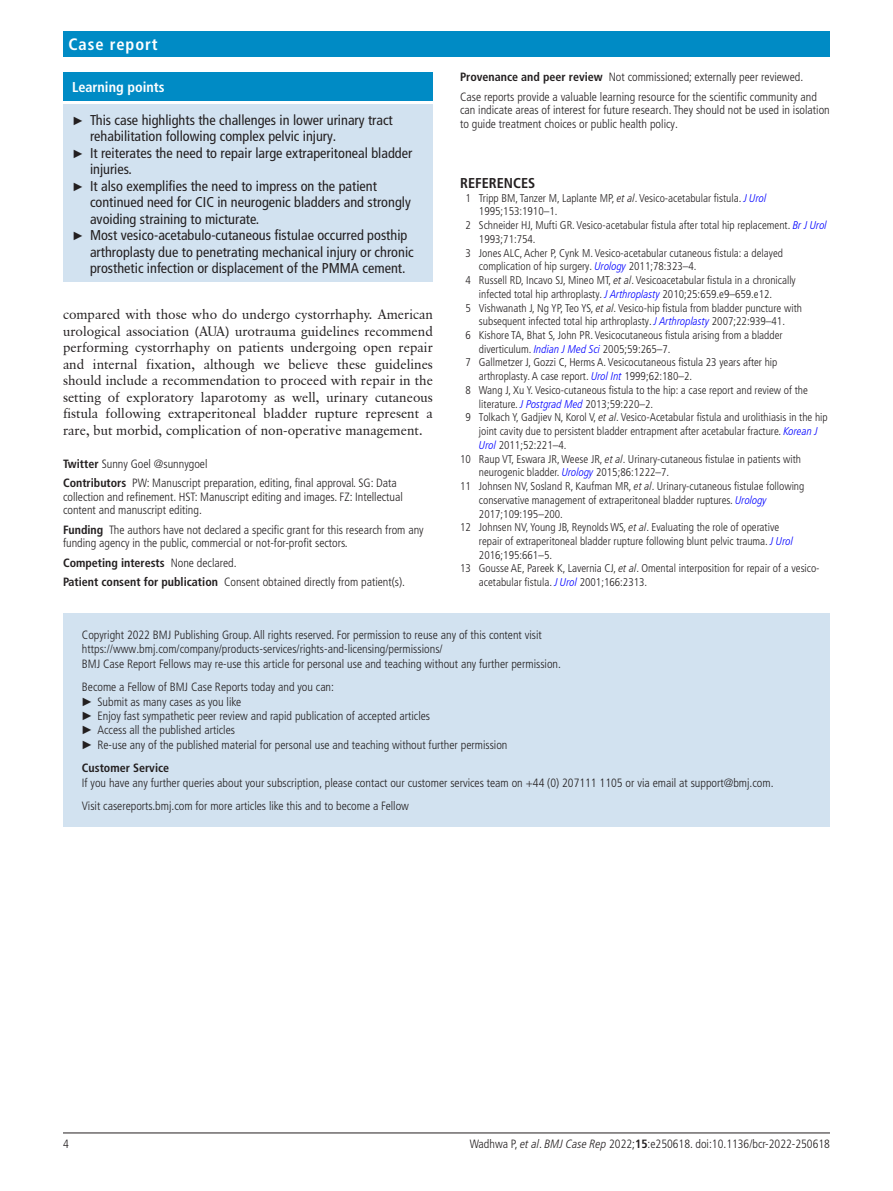
<style>
.page{position:relative;width:893px;height:1191px;background:#fff}
.page>*{position:absolute;margin:0;border:0;box-sizing:border-box;transform-origin:0 0}
.t1{font:700 condensed 16.5px "Frutiger LT Pro";letter-spacing:.055em;color:#fff}
.t2{font:condensed 14.25px "Frutiger LT Pro";color:#231f20}
.t3{font:700 condensed 14.25px "Frutiger LT Pro";color:#fff}
.t4{font:700 condensed 14.25px "Frutiger LT Std";color:#231f20}
.t5{font:13.5px/16.5px "Classical Garamond BT";color:#231f20;text-align:justify}
.t6{font:300 condensed 12px/14.4px "Frutiger LT Pro";color:#231f20}
.t7{font:700 condensed 12px "Frutiger LT Pro";color:#231f20}
.t8{font:300 condensed 11.25px "Frutiger LT Pro";color:#231f20}
.s1{font-family:"Arial";font-stretch:normal;font-size:12px}
.s2{font-weight:700}
.s3{font-style:italic}
.s4{font-style:italic;color:#00f}
.s5{font-family:"Arial";font-weight:400;font-stretch:normal}
</style>
<div class="page">
<hr style="left:63px;top:1132px;width:767px;height:1px;background:#231f20">
<div style="left:63px;top:31px;width:767px;height:25px;background:#008bc5"></div>
<div style="left:63px;top:72px;width:370px;height:29px;background:#008bc5"></div>
<div style="left:63px;top:105px;width:370px;height:177px;background:#d2e2f0"></div>
<div style="left:63px;top:613px;width:767px;height:213px;background:#d2e2f0"></div>
<h1 class="t1" style="left:69px;top:34px;width:91px">Case report</h1>
<p class="t3" style="left:72px;top:78px;width:94px">Learning points</p>
<p class="t2" style="left:72px;top:111px;width:322px"><span class="s1">►</span> This case highlights the challenges in lower urinary tract</p>
<p class="t2" style="left:90px;top:128px;width:248px">rehabilitation following complex pelvic injury.</p>
<p class="t2" style="left:72px;top:144px;width:342px"><span class="s1">►</span> It reiterates the need to repair large extraperitoneal bladder</p>
<p class="t2" style="left:90px;top:161px;width:43px">injuries.</p>
<p class="t2" style="left:72px;top:177px;width:306px"><span class="s1">►</span> It also exemplifies the need to impress on the patient</p>
<p class="t2" style="left:90px;top:194px;width:322px">continued need for CIC in neurogenic bladders and strongly</p>
<p class="t2" style="left:90px;top:210px;width:171px">avoiding straining to micturate.</p>
<p class="t2" style="left:72px;top:227px;width:337px"><span class="s1">►</span> Most vesico-acetabulo-cutaneous fistulae occurred posthip</p>
<p class="t2" style="left:90px;top:243px;width:325px">arthroplasty due to penetrating mechanical injury or chronic</p>
<p class="t2" style="left:90px;top:260px;width:317px">prosthetic infection or displacement of the PMMA cement.</p>
<p class="t5" style="left:63px;top:306px;width:371px">compared with those who do undergo cystorrhaphy. American urological association (AUA) urotrauma guidelines recommend performing cystorrhaphy on patients undergoing open repair and internal fixation, although we believe these guidelines should include a recommendation to proceed with repair in the setting of exploratory laparotomy as well, urinary cutaneous fistula following extraperitoneal bladder rupture represent a rare, but morbid, complication of non-operative management.</p>
<p class="t6" style="left:63px;top:454px;width:335px;line-height:19.5px"><span class="s2">Twitter</span> Sunny Goel @sunnygoel<br><span class="s2">Contributors</span> PW: Manuscript preparation, editing, final approval. SG: Data</p>
<p class="t6" style="left:63px;top:490px;width:341px;line-height:13.5px">collection and refinement. HST: Manuscript editing and images. FZ: Intellectual content and manuscript editing.</p>
<p class="t6" style="left:63px;top:523px;width:362px;line-height:13.5px"><span class="s2">Funding</span> The authors have not declared a specific grant for this research from any funding agency in the public, commercial or not-for-profit sectors.</p>
<p class="t6" style="left:63px;top:553px;width:344px;line-height:19.5px"><span class="s2">Competing interests</span> None declared.<br><span class="s2">Patient consent for publication</span> Consent obtained directly from patient(s).</p>
<p class="t6" style="left:460px;top:67px;width:358px;line-height:19.8px"><span class="s2">Provenance and peer review</span> Not commissioned; externally peer reviewed.<br>Case reports provide a valuable learning resource for the scientific community and</p>
<p class="t6" style="left:460px;top:104px;width:371px;line-height:13.8px">can indicate areas of interest for future research. They should not be used in isolation to guide treatment choices or public health policy.</p>
<p class="t4" style="left:460px;top:175px;width:77px">REFERENCES</p>
<p class="t8" style="left:465px;top:191px;width:302px">1 Tripp BM, Tanzer M, Laplante MP, <span class="s3">et al</span>. Vesico-acetabular fistula. <span class="s4">J Urol</span></p>
<p class="t8" style="left:479px;top:205px;width:80px">1995;153:1910–1.</p>
<p class="t8" style="left:465px;top:219px;width:363px">2 Schneider HJ, Mufti GR. Vesico-acetabular fistula after total hip replacement. <span class="s4">Br J Urol</span></p>
<p class="t8" style="left:479px;top:232px;width:58px">1993;71:754.</p>
<p class="t8" style="left:465px;top:246px;width:319px">3 Jones ALC, Acher P, Cynk M. Vesico-acetabular cutaneous fistula: a delayed</p>
<p class="t8" style="left:479px;top:260px;width:219px">complication of hip surgery. <span class="s4">Urology</span> 2011;78:323–4.</p>
<p class="t8" style="left:465px;top:274px;width:332px">4 Russell RD, Incavo SJ, Mineo MT, <span class="s3">et al</span>. Vesicoacetabular fistula in a chronically</p>
<p class="t8" style="left:479px;top:287px;width:295px">infected total hip arthroplasty. <span class="s4">J Arthroplasty</span> 2010;25:659.e9–659.e12.</p>
<p class="t8" style="left:465px;top:301px;width:338px">5 Vishwanath J, Ng YP, Teo YS, <span class="s3">et al</span>. Vesico-hip fistula from bladder puncture with</p>
<p class="t8" style="left:479px;top:315px;width:308px">subsequent infected total hip arthroplasty. <span class="s4">J Arthroplasty</span> 2007;22:939–41.</p>
<p class="t8" style="left:465px;top:329px;width:319px">6 Kishore TA, Bhat S, John PR. Vesicocutaneous fistula arising from a bladder</p>
<p class="t8" style="left:479px;top:342px;width:193px">diverticulum. <span class="s4">Indian J Med Sci</span> 2005;59:265–7.</p>
<p class="t8" style="left:465px;top:356px;width:313px">7 Gallmetzer J, Gozzi C, Herms A. Vesicocutaneous fistula 23 years after hip</p>
<p class="t8" style="left:479px;top:370px;width:215px">arthroplasty. A case report. <span class="s4">Urol Int</span> 1999;62:180–2.</p>
<p class="t8" style="left:465px;top:383px;width:344px">8 Wang J, Xu Y. Vesico-cutaneous fistula to the hip: a case report and review of the</p>
<p class="t8" style="left:479px;top:397px;width:176px">literature. <span class="s4">J Postgrad Med</span> 2013;59:220–2.</p>
<p class="t8" style="left:465px;top:411px;width:364px">9 Tolkach Y, Gadjiev N, Korol V, <span class="s3">et al</span>. Vesico-Acetabular fistula and urolithiasis in the hip</p>
<p class="t8" style="left:479px;top:425px;width:340px">joint cavity due to persistent bladder entrapment after acetabular fracture. <span class="s4">Korean J</span></p>
<p class="t8" style="left:479px;top:438px;width:89px"><span class="s4">Urol</span> 2011;52:221–4.</p>
<p class="t8" style="left:460px;top:452px;width:342px">10 Raup VT, Eswara JR, Weese JR, <span class="s3">et al</span>. Urinary-cutaneous fistulae in patients with</p>
<p class="t8" style="left:479px;top:466px;width:192px">neurogenic bladder. <span class="s4">Urology</span> 2015;86:1222–7.</p>
<p class="t8" style="left:460px;top:480px;width:346px">11 Johnsen NV, Sosland R, Kaufman MR, <span class="s3">et al</span>. Urinary-cutaneous fistulae following</p>
<p class="t8" style="left:479px;top:493px;width:289px">conservative management of extraperitoneal bladder ruptures. <span class="s4">Urology</span></p>
<p class="t8" style="left:479px;top:507px;width:85px">2017;109:195–200.</p>
<p class="t8" style="left:460px;top:521px;width:321px">12 Johnsen NV, Young JB, Reynolds WS, <span class="s3">et al</span>. Evaluating the role of operative</p>
<p class="t8" style="left:479px;top:534px;width:315px">repair of extraperitoneal bladder rupture following blunt pelvic trauma. <span class="s4">J Urol</span></p>
<p class="t8" style="left:479px;top:548px;width:75px">2016;195:661–5.</p>
<p class="t8" style="left:460px;top:562px;width:361px">13 Gousse AE, Pareek K, Lavernia CJ, <span class="s3">et al</span>. Omental interposition for repair of a vesico-</p>
<p class="t8" style="left:479px;top:576px;width:170px">acetabular fistula. <span class="s4">J Urol</span> 2001;166:2313.</p>
<p class="t6" style="left:82px;top:628px;width:481px">Copyright 2022 BMJ Publishing Group. All rights reserved. For permission to reuse any of this content visit https://www.bmj.com/company/products-services/rights-and-licensing/permissions/<br>BMJ Case Report Fellows may re-use this article for personal use and teaching without any further permission.</p>
<p class="t6" style="left:81px;top:680px;width:428px">Become a Fellow of BMJ Case Reports today and you can:<br><span class="s5">►</span> Submit as many cases as you like<br><span class="s5">►</span> Enjoy fast sympathetic peer review and rapid publication of accepted articles<br><span class="s5">►</span> Access all the published articles<br><span class="s5">►</span> Re-use any of the published material for personal use and teaching without further permission</p>
<p class="t7" style="left:82px;top:761px;width:89px">Customer Service</p>
<p class="t6" style="left:82px;top:771px;width:693px;line-height:23.4px">If you have any further queries about your subscription, please contact our customer services team on +44 (0) 207111 1105 or via email at support@bmj.com.<br>Visit casereports.bmj.com for more articles like this and to become a Fellow</p>
<p class="t6" style="left:63px;top:1136px;width:7px">4</p>
<p class="t6" style="left:470px;top:1136px;width:362px">Wadhwa P, <span class="s3">et al</span>. <span class="s3">BMJ Case Rep</span> 2022;<span class="s2">15</span>:e250618. doi:10.1136/bcr-2022-250618</p>
</div>
